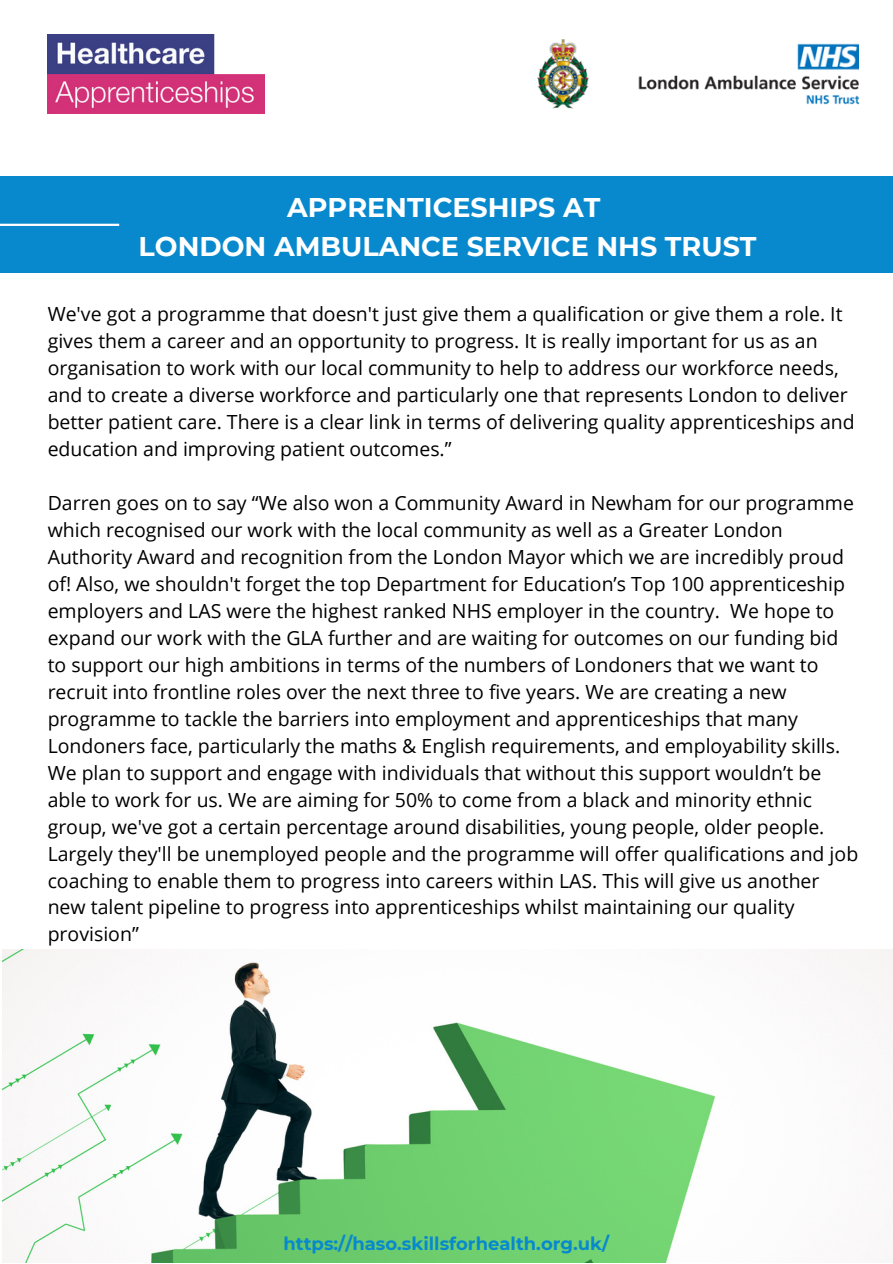
<style>
.page{position:relative;width:893px;height:1264px;background:#fff}
.page>*{position:absolute;margin:0;border:0;box-sizing:border-box;transform-origin:0 0}
.t1{font:700 27px "Montserrat";color:#fff}
.t2{font:19.5px/27px "Open Sans";color:#000}
.t3{font:700 18px "Montserrat";color:#0889ce}
</style>
<div class="page">
<img style="left:47px;top:34px;width:217px;height:79px">
<img style="left:537px;top:39px;width:321px;height:70px">
<div style="left:0;top:177px;width:892px;height:96px;background:#0889ce"></div>
<hr style="left:0;top:224px;width:119px;height:2px;background:#fff">
<img style="left:3px;top:949px;width:889px;height:313px">
<p class="t1" style="left:287px;top:191px;width:315px">APPRENTICESHIPS AT</p>
<p class="t1" style="left:139px;top:230px;width:619px">LONDON AMBULANCE SERVICE NHS TRUST</p>
<p class="t2" style="left:48px;top:299px;width:808px">We've got a programme that doesn't just give them a qualification or give them a role. It gives them a career and an opportunity to progress. It is really important for us as an organisation to work with our local community to help to address our workforce needs, and to create a diverse workforce and particularly one that represents London to deliver better patient care. There is a clear link in terms of delivering quality apprenticeships and education and improving patient outcomes.”</p>
<p class="t2" style="left:48px;top:488px;width:812px">Darren goes on to say “We also won a Community Award in Newham for our programme which recognised our work with the local community as well as a Greater London Authority Award and recognition from the London Mayor which we are incredibly proud of! Also, we shouldn't forget the top Department for Education’s Top 100 apprenticeship employers and LAS were the highest ranked NHS employer in the country. We hope to expand our work with the GLA further and are waiting for outcomes on our funding bid to support our high ambitions in terms of the numbers of Londoners that we want to recruit into frontline roles over the next three to five years. We are creating a new programme to tackle the barriers into employment and apprenticeships that many Londoners face, particularly the maths &amp; English requirements, and employability skills.<br>We plan to support and engage with individuals that without this support wouldn’t be able to work for us. We are aiming for 50% to come from a black and minority ethnic group, we've got a certain percentage around disabilities, young people, older people.<br>Largely they'll be unemployed people and the programme will offer qualifications and job coaching to enable them to progress into careers within LAS. This will give us another new talent pipeline to progress into apprenticeships whilst maintaining our quality provision”</p>
<p class="t3" style="left:283px;top:1232px;width:327px">https://haso.skillsforhealth.org.uk/</p>
</div>
